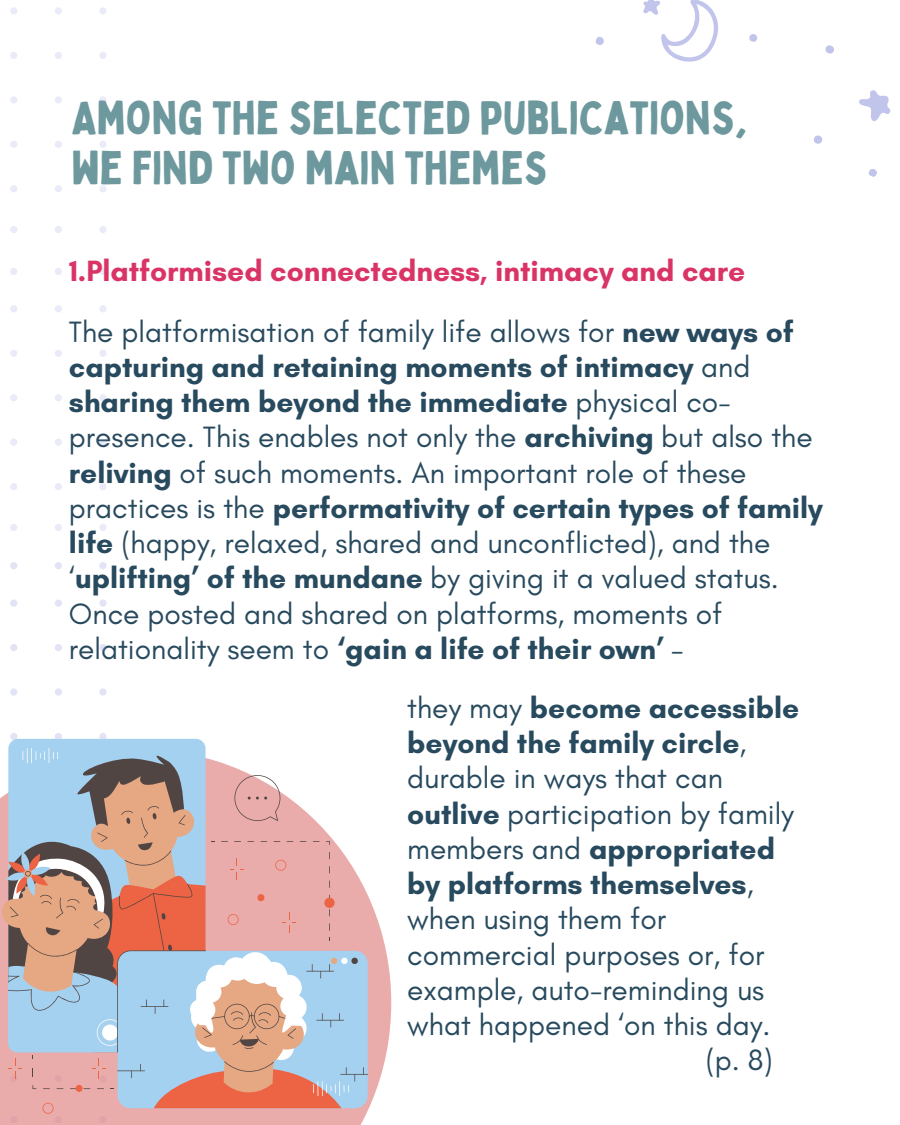
<style>
.page{position:relative;width:900px;height:1125px;background:#fff}
.page>*{position:absolute;margin:0;border:0;box-sizing:border-box;transform-origin:0 0}
.t1{font:46px/50.2px "Bobby Jones";color:#6d999e}
.t2{font:29.9px/35.2px "Glacial Indifference";color:#284a5e}
.t3{font:700 29.9px "Glacial Indifference";color:#da3466}
.s1{font-weight:700}
</style>
<div class="page">
<svg style="left:643px;top:0;width:75px;height:62px"></svg>
<svg style="left:859px;top:90px;width:32px;height:31px"></svg>
<svg style="left:814px;top:135px;width:9px;height:9px"></svg>
<svg style="left:825px;top:45px;width:9px;height:9px"></svg>
<svg style="left:595px;top:37px;width:9px;height:8px"></svg>
<svg style="left:869px;top:169px;width:8px;height:8px"></svg>
<svg style="left:749px;top:34px;width:9px;height:8px"></svg>
<svg style="left:10px;top:7px;width:97px;height:524px"></svg>
<svg style="left:9px;top:562px;width:98px;height:182px"></svg>
<svg style="left:0;top:896px;width:391px;height:229px;fill:#eaabab"></svg>
<div style="left:8px;top:739px;width:198px;height:313px;background:#a5d1f0;border-radius:10px"></div>
<svg style="left:0;top:748px;width:368px;height:366px"></svg>
<p class="t1" style="left:71px;top:91px;width:678px">AMONG THE SELECTED PUBLICATIONS,<br>WE FIND TWO MAIN THEMES</p>
<h2 class="t3" style="left:69px;top:253px;width:678px">1.Platformised connectedness, intimacy and care</h2>
<p class="t2" style="left:69px;top:313px;width:755px">The platformisation of family life allows for <span class="s1">new ways of capturing and retaining moments of intimacy</span> and <span class="s1">sharing them beyond the immediate</span> physical co&shy;presence. This enables not only the <span class="s1">archiving</span> but also the <span class="s1">reliving</span> of such moments. An important role of these practices is the <span class="s1">performativity of certain types of family life</span> (happy, relaxed, shared and unconflicted), and the ‘<span class="s1">uplifting’ of the mundane</span> by giving it a valued status.<br>Once posted and shared on platforms, moments of relationality seem to <span class="s1">‘gain a life of their own’</span> –</p>
<p class="t2" style="left:407px;top:690px;width:394px">they may <span class="s1">become accessible beyond the family circle</span>, durable in ways that can <span class="s1">outlive</span> participation by family members and <span class="s1">appropriated by platforms themselves</span>, when using them for commercial purposes or, for example, auto-reminding us what happened ‘on this day.</p>
<h1 class="t2" style="left:706px;top:1042px;width:69px">(p. 8)</h1>
</div>
